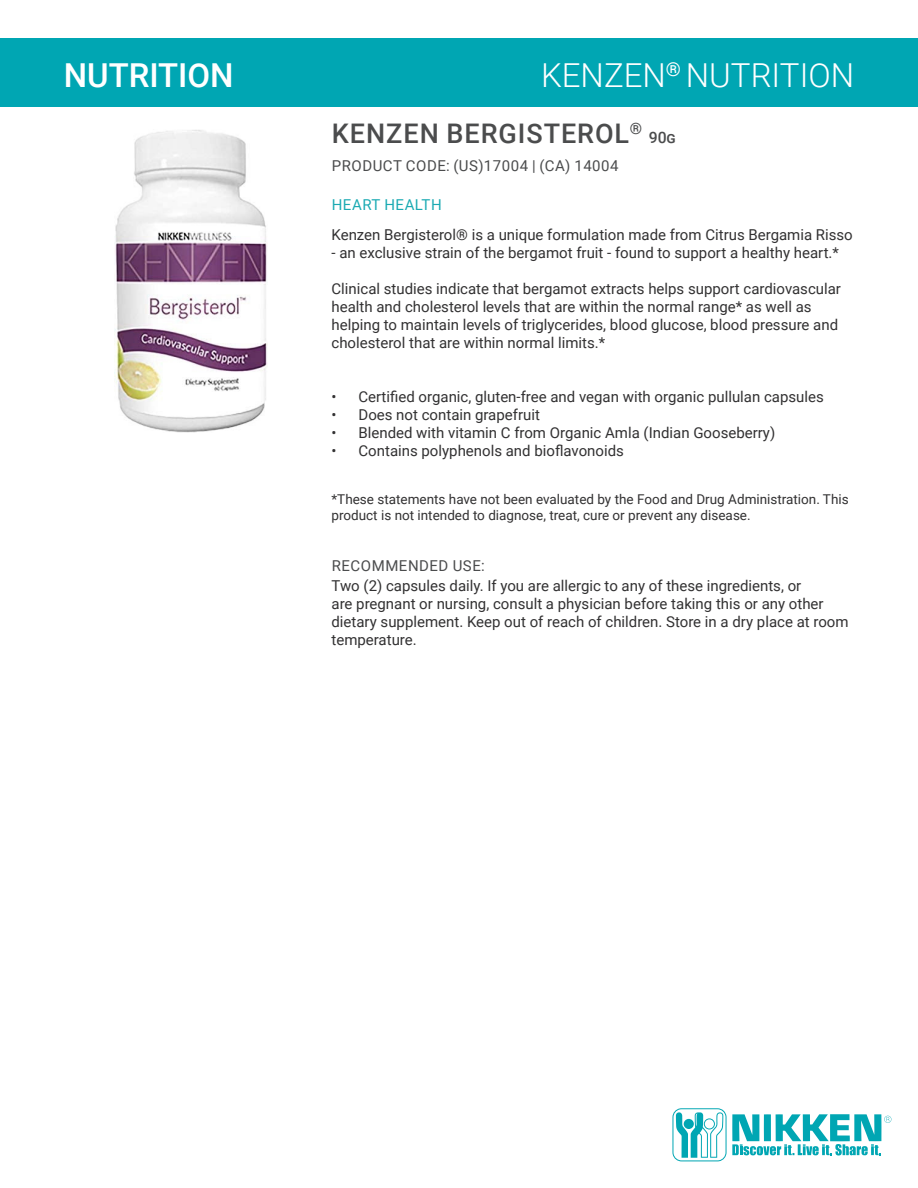
<style>
.page{position:relative;width:918px;height:1188px;background:#fff}
.page>*{position:absolute;margin:0;border:0;box-sizing:border-box;transform-origin:0 0}
.Subsection{font:300 33px "Roboto";color:#fff}
.Main_Title{font:500 33px "Roboto";color:#fff}
.Estilo_de_párrafo_1{font:500 27px "Roboto";letter-spacing:.035em;color:#4b4c4d}
.Estilo_de_párrafo_1-2{font:500 15.75px "Roboto";color:#4b4c4d}
.t1{font:15px/18px "Roboto";color:#323132}
.Ing-H2U-code{font:15px "Roboto";letter-spacing:.035em;color:#4b4c4d}
.Tag_Line{font:15px "Roboto";letter-spacing:.035em;color:#1baab3}
.t2{font:13.5px/16.2px "Roboto";color:#323132}
</style>
<div class="page">
<div style="left:0;top:38px;width:918px;height:69px;background:#00a6b3"></div>
<img style="left:115px;top:130px;width:153px;height:303px">
<svg style="left:672px;top:1108px;width:219px;height:53px"></svg>
<p class="Main_Title" style="left:64px;top:52px;width:171px">NUTRITION</p>
<p class="Subsection" style="left:541px;top:52px;width:315px">KENZEN<sup>®</sup> NUTRITION</p>
<p class="Estilo_de_párrafo_1" style="left:332px;top:115px;width:312px">KENZEN BERGISTEROL<sup>®</sup></p>
<p class="Estilo_de_párrafo_1-2" style="left:649px;top:127px;width:29px">90g</p>
<p class="Ing-H2U-code" style="left:332px;top:156px;width:288px">PRODUCT CODE: (US)17004 | (CA) 14004</p>
<p class="Tag_Line" style="left:332px;top:194px;width:111px">HEART HEALTH</p>
<p class="t1" style="left:332px;top:225px;width:523px">Kenzen Bergisterol® is a unique formulation made from Citrus Bergamia Risso</p>
<p class="t1" style="left:332px;top:243px;width:509px">- an exclusive strain of the bergamot fruit - found to support a healthy heart.*</p>
<p class="t1" style="left:332px;top:279px;width:511px">Clinical studies indicate that bergamot extracts helps support cardiovascular health and cholesterol levels that are within the normal range* as well as helping to maintain levels of triglycerides, blood glucose, blood pressure and cholesterol that are within normal limits.*</p>
<p class="t1" style="left:332px;top:387px;width:494px">• Certified organic, gluten-free and vegan with organic pullulan capsules</p>
<p class="t1" style="left:332px;top:405px;width:210px">• Does not contain grapefruit</p>
<p class="t1" style="left:332px;top:423px;width:445px">• Blended with vitamin C from Organic Amla (Indian Gooseberry)</p>
<p class="t1" style="left:332px;top:441px;width:294px">• Contains polyphenols and bioflavonoids</p>
<p class="t2" style="left:332px;top:490px;width:519px">*These statements have not been evaluated by the Food and Drug Administration. This product is not intended to diagnose, treat, cure or prevent any disease.</p>
<p class="Ing-H2U-code" style="left:332px;top:556px;width:155px">RECOMMENDED USE:</p>
<p class="t1" style="left:332px;top:576px;width:519px">Two (2) capsules daily. If you are allergic to any of these ingredients, or<br>are pregnant or nursing, consult a physician before taking this or any other dietary supplement. Keep out of reach of children. Store in a dry place at room temperature.</p>
</div>
